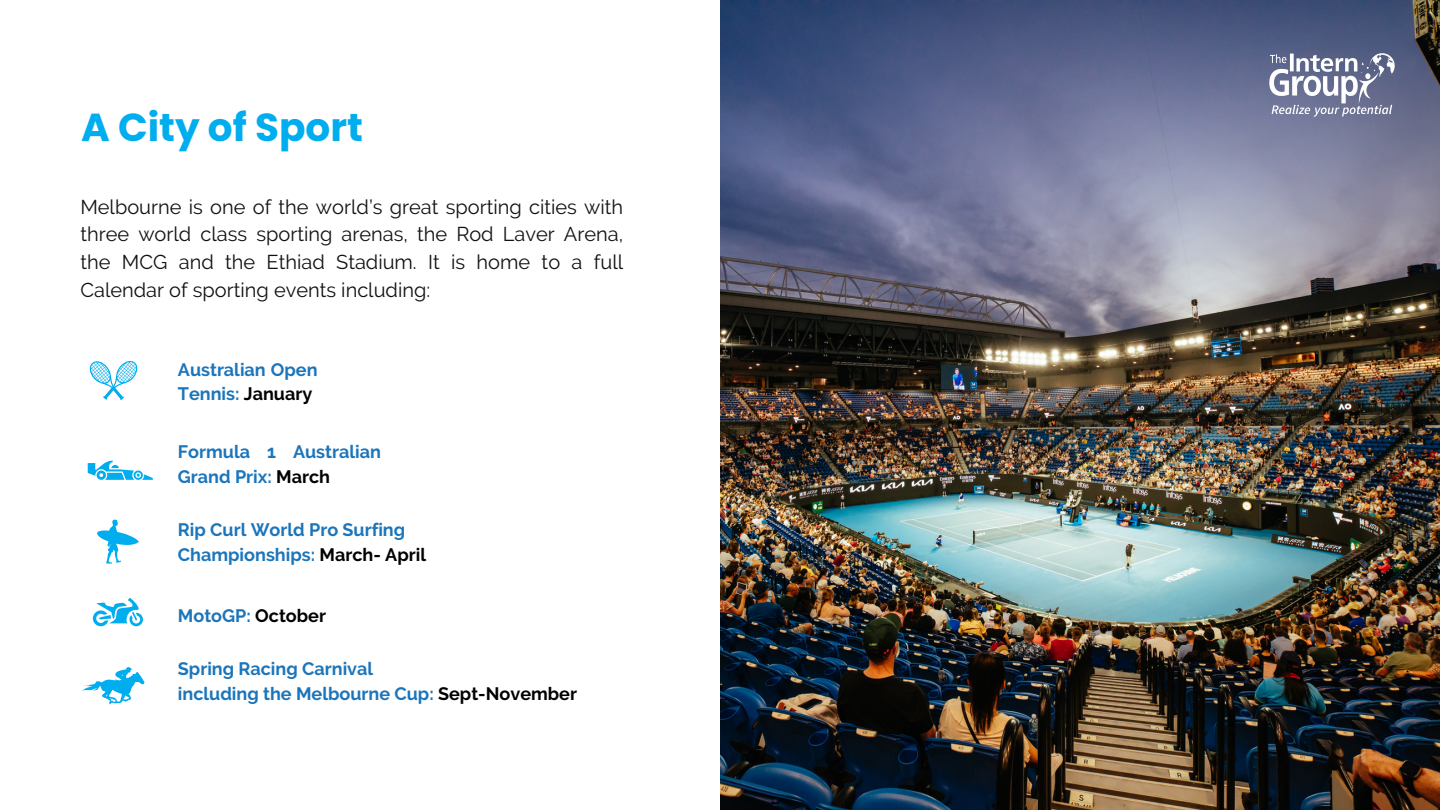
<style>
.page{position:relative;width:1440px;height:810px;background:#fff}
.page>*{position:absolute;margin:0;border:0;box-sizing:border-box;transform-origin:0 0}
.t1{font:700 39px "Poppins";color:#00adee}
.t2{font:20px/27.8px "Raleway";color:#101110;text-align:justify}
.t3{font:700 18px/24.8px "Raleway";color:#1b75bb}
.s1{color:#000}
</style>
<div class="page">
<img style="left:720px;top:0;width:720px;height:810px">
<svg style="left:89px;top:360px;width:49px;height:40px"></svg>
<svg style="left:88px;top:461px;width:65px;height:19px"></svg>
<svg style="left:93px;top:598px;width:50px;height:28px"></svg>
<svg style="left:97px;top:520px;width:42px;height:44px"></svg>
<svg style="left:82px;top:667px;width:63px;height:37px"></svg>
<img style="left:1270px;top:54px;width:124px;height:63px">
<p class="t1" style="left:81px;top:100px;width:283px">A City of Sport</p>
<p class="t2" style="left:80px;top:193px;width:544px">Melbourne is one of the world’s great sporting cities with three world class sporting arenas, the Rod Laver Arena, the MCG and the Ethiad Stadium. It is home to a full Calendar of sporting events including:</p>
<p class="t3" style="left:178px;top:357px;width:141px">Australian Open<br>Tennis: <span class="s1">January</span></p>
<p class="t3" style="left:178px;top:439px;width:204px">Formula 1 Australian<br>Grand Prix: <span class="s1">March</span></p>
<p class="t3" style="left:178px;top:518px;width:250px">Rip Curl World Pro Surfing<br>Championships: <span class="s1">March- April</span></p>
<p class="t3" style="left:178px;top:603px;width:150px">MotoGP: <span class="s1">October</span></p>
<p class="t3" style="left:178px;top:657px;width:197px">Spring Racing Carnival</p>
<p class="t3" style="left:178px;top:681px;width:401px">including the Melbourne Cup: <span class="s1">Sept-November</span></p>
</div>
